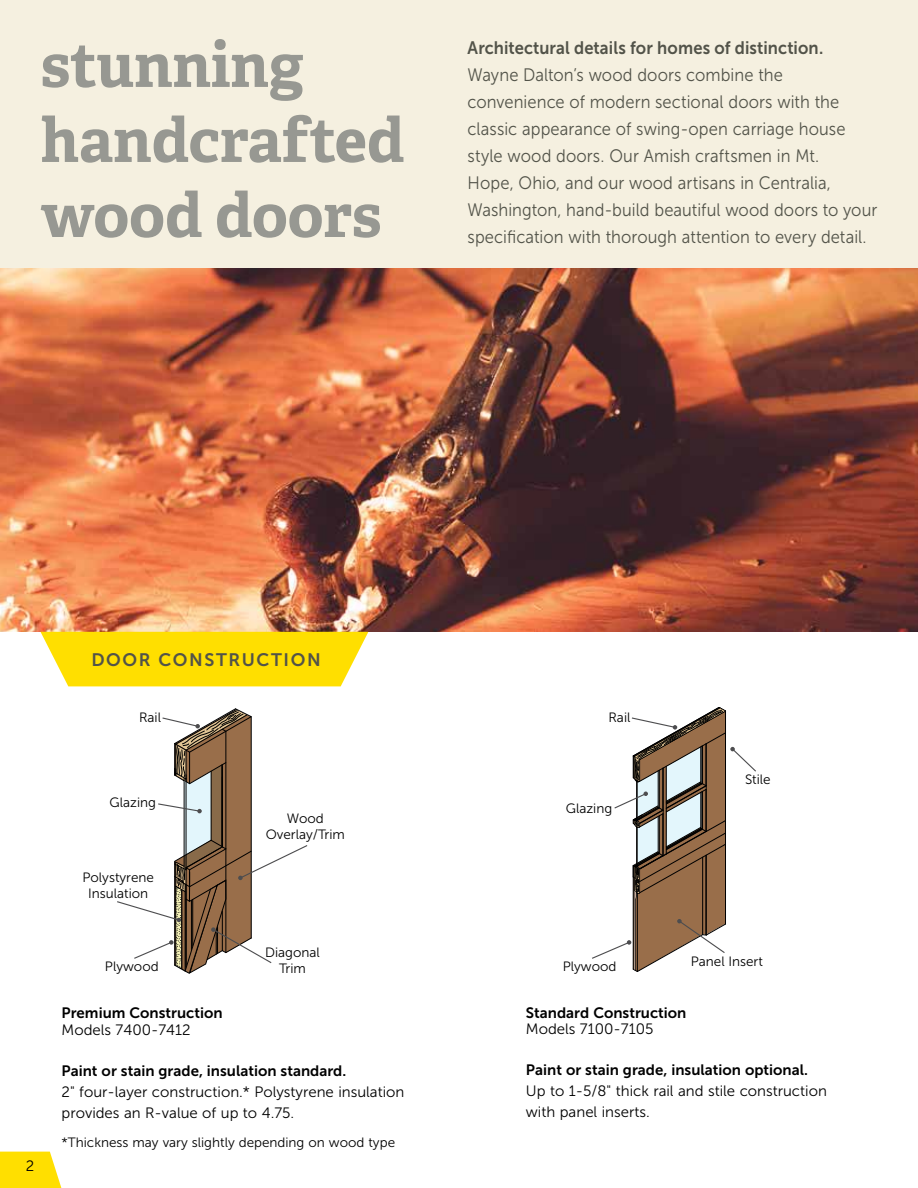
<style>
.page{position:relative;width:918px;height:1188px;background:#fff}
.page>*{position:absolute;margin:0;border:0;box-sizing:border-box;transform-origin:0 0}
.t1{font:700 61.5px/75px "Adelle PE";color:#979892}
.t2{font:18px/27px "Museo Sans 300";letter-spacing:.005em;color:#525349;scale:.92 1}
.t3{font:18px "Museo Sans 700";letter-spacing:.01em;color:#525349;scale:.92 1}
.t4{font:18px "Museo Sans 700";letter-spacing:.09em;color:#525349}
.t5{font:15px/21px "Museo Sans 300";color:#000}
.t6{font:15px "Museo Sans 700";color:#000}
.t7{font:13.5px/16.2px "Museo Sans 300";color:#000;text-align:center}
</style>
<div class="page">
<img style="left:0;top:268px;width:918px;height:364px">
<svg style="left:117px;top:708px;width:191px;height:266px"></svg>
<svg style="left:592px;top:707px;width:164px;height:265px"></svg>
<div style="left:0;top:0;width:918px;height:268px;background:#f5f0e0"></div>
<svg style="left:40px;top:632px;width:328px;height:54px;background:#ffe115"></svg>
<svg style="left:0;top:1152px;width:61px;height:36px;background:#ffe116"></svg>
<h1 class="t1" style="left:40px;top:25px;width:365px">stunning handcrafted wood doors</h1>
<p class="t3" style="left:468px;top:38px;width:388px">Architectural details for homes of distinction.</p>
<p class="t2" style="left:468px;top:61px;width:447px">Wayne Dalton’s wood doors combine the convenience of modern sectional doors with the classic appearance of swing-open carriage house style wood doors. Our Amish craftsmen in Mt.<br>Hope, Ohio, and our wood artisans in Centralia, Washington, hand-build beautiful wood doors to your specification with thorough attention to every detail.</p>
<p class="t4" style="left:91px;top:649px;width:231px">DOOR CONSTRUCTION</p>
<p class="t7" style="left:139px;top:710px;width:23px">Rail</p>
<p class="t5" style="left:26px;top:1156px;width:10px">2</p>
<p class="t7" style="left:110px;top:794px;width:48px">Glazing</p>
<p class="t7" style="left:83px;top:869px;width:73px">Polystyrene<br>Insulation</p>
<p class="t7" style="left:105px;top:958px;width:55px">Plywood</p>
<p class="t6" style="left:62px;top:1005px;width:163px">Premium Construction</p>
<p class="t5" style="left:62px;top:1019px;width:131px">Models 7400-7412</p>
<p class="t7" style="left:266px;top:811px;width:81px">Wood<br>Overlay/Trim</p>
<p class="t7" style="left:265px;top:944px;width:56px">Diagonal<br>Trim</p>
<p class="t6" style="left:62px;top:1062px;width:286px">Paint or stain grade, insulation standard.</p>
<p class="t5" style="left:62px;top:1081px;width:344px">2" four-layer construction.* Polystyrene insulation provides an R-value of up to 4.75.</p>
<p class="t7" style="left:62px;top:1134px;width:335px">*Thickness may vary slightly depending on wood type</p>
<p class="t7" style="left:609px;top:710px;width:23px">Rail</p>
<p class="t7" style="left:566px;top:801px;width:48px">Glazing</p>
<p class="t7" style="left:563px;top:958px;width:55px">Plywood</p>
<p class="t7" style="left:745px;top:771px;width:27px">Stile</p>
<p class="t7" style="left:691px;top:953px;width:73px">Panel Insert</p>
<p class="t6" style="left:526px;top:1004px;width:162px">Standard Construction</p>
<p class="t5" style="left:526px;top:1019px;width:129px">Models 7100-7105</p>
<p class="t6" style="left:526px;top:1062px;width:283px">Paint or stain grade, insulation optional.</p>
<p class="t5" style="left:526px;top:1081px;width:302px">Up to 1-5/8" thick rail and stile construction with panel inserts.</p>
</div>
